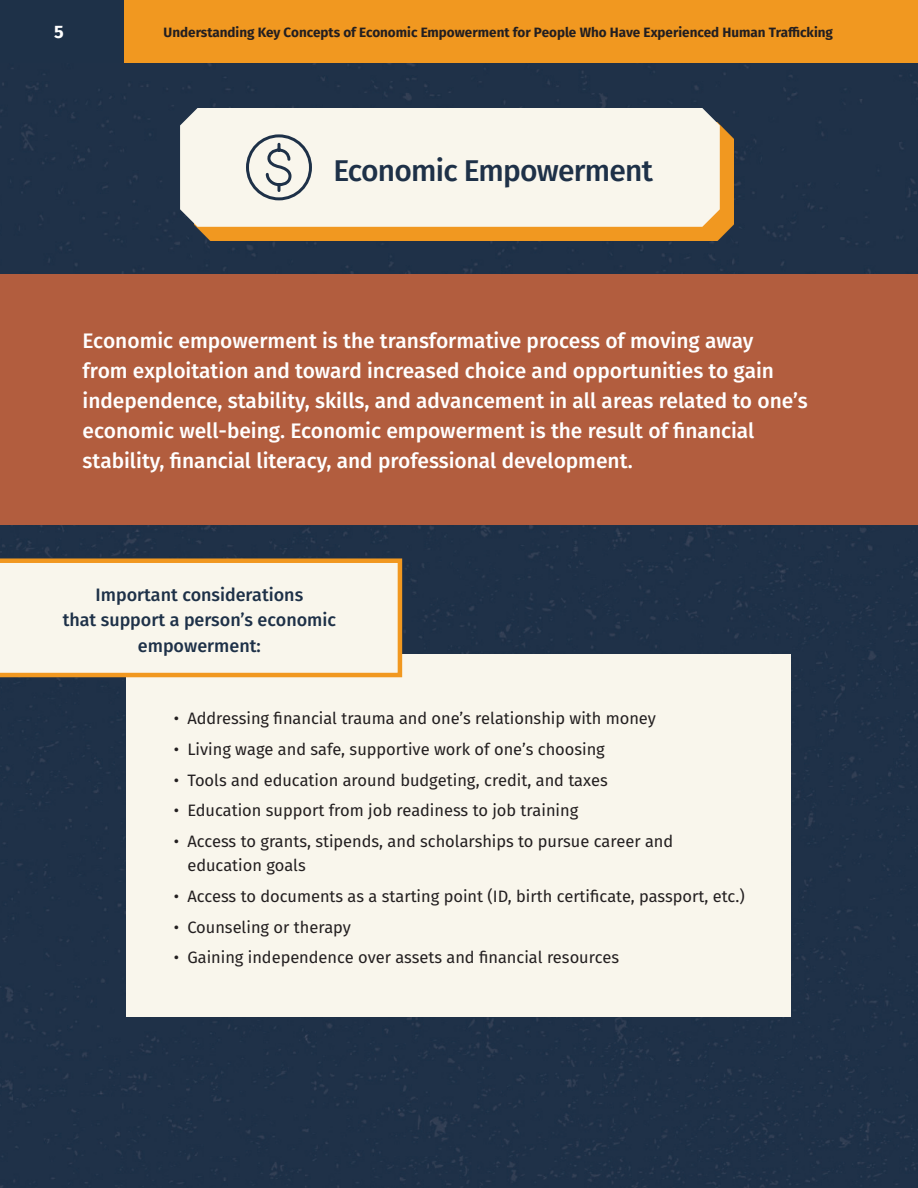
<style>
.page{position:relative;width:918px;height:1188px;background:#fff}
.page>*{position:absolute;margin:0;border:0;box-sizing:border-box;transform-origin:0 0}
.t1{font:500 30px "Fira Sans";letter-spacing:-.025em;color:#1e3148}
.t2{font:500 21px/30px "Fira Sans";color:#fff}
.t3{font:500 18px/25.5px "Fira Sans";color:#1e3148;text-align:center}
.t4{font:700 18px "Fira Sans";color:#fff}
.t5{font:16.5px/24px "Fira Sans";color:#231f20}
.t6{font:700 13.5px "Fira Sans";color:#231f20}
</style>
<div class="page">
<div style="left:0;top:62px;width:918px;height:1126px;background:#1f3148"></div>
<div style="left:0;top:0;width:124px;height:62px;background:#1e3148"></div>
<div style="left:124px;top:0;width:794px;height:62px;background:#f19820"></div>
<div style="left:127px;top:655px;width:664px;height:362px;background:#f9f6ec"></div>
<div style="left:0;top:274px;width:918px;height:251px;background:#b25d3e"></div>
<svg style="left:0;top:558px;width:402px;height:119px;background:#f7edda"></svg>
<div style="left:194px;top:122px;width:540px;height:119px;background:#f19820"></div>
<div style="left:180px;top:108px;width:540px;height:119px;background:#f9f6ec"></div>
<svg style="left:245px;top:133px;width:68px;height:69px;background:#cecfcc"></svg>
<p class="t4" style="left:54px;top:16px;width:11px">5</p>
<p class="t6" style="left:164px;top:21px;width:671px">Understanding Key Concepts of Economic Empowerment for People Who Have Experienced Human Trafficking</p>
<h2 class="t1" style="left:333px;top:147px;width:321px">Economic Empowerment</h2>
<p class="t2" style="left:83px;top:325px;width:727px">Economic empowerment is the transformative process of moving away<br>from exploitation and toward increased choice and opportunities to gain independence, stability, skills, and advancement in all areas related to one’s economic well-being. Economic empowerment is the result of financial stability, financial literacy, and professional development.</p>
<p class="t3" style="left:63px;top:581px;width:275px">Important considerations<br>that support a person’s economic empowerment:</p>
<p class="t5" style="left:174px;top:706px;width:484px">• Addressing financial trauma and one’s relationship with money</p>
<p class="t5" style="left:174px;top:737px;width:433px">• Living wage and safe, supportive work of one’s choosing</p>
<p class="t5" style="left:174px;top:767px;width:435px">• Tools and education around budgeting, credit, and taxes</p>
<p class="t5" style="left:174px;top:798px;width:406px">• Education support from job readiness to job training</p>
<p class="t5" style="left:187px;top:829px;width:487px;text-indent:-13px">• Access to grants, stipends, and scholarships to pursue career and education goals</p>
<p class="t5" style="left:174px;top:884px;width:573px">• Access to documents as a starting point (ID, birth certificate, passport, etc.)</p>
<p class="t5" style="left:174px;top:914px;width:179px">• Counseling or therapy</p>
<p class="t5" style="left:174px;top:945px;width:447px">• Gaining independence over assets and financial resources</p>
</div>
